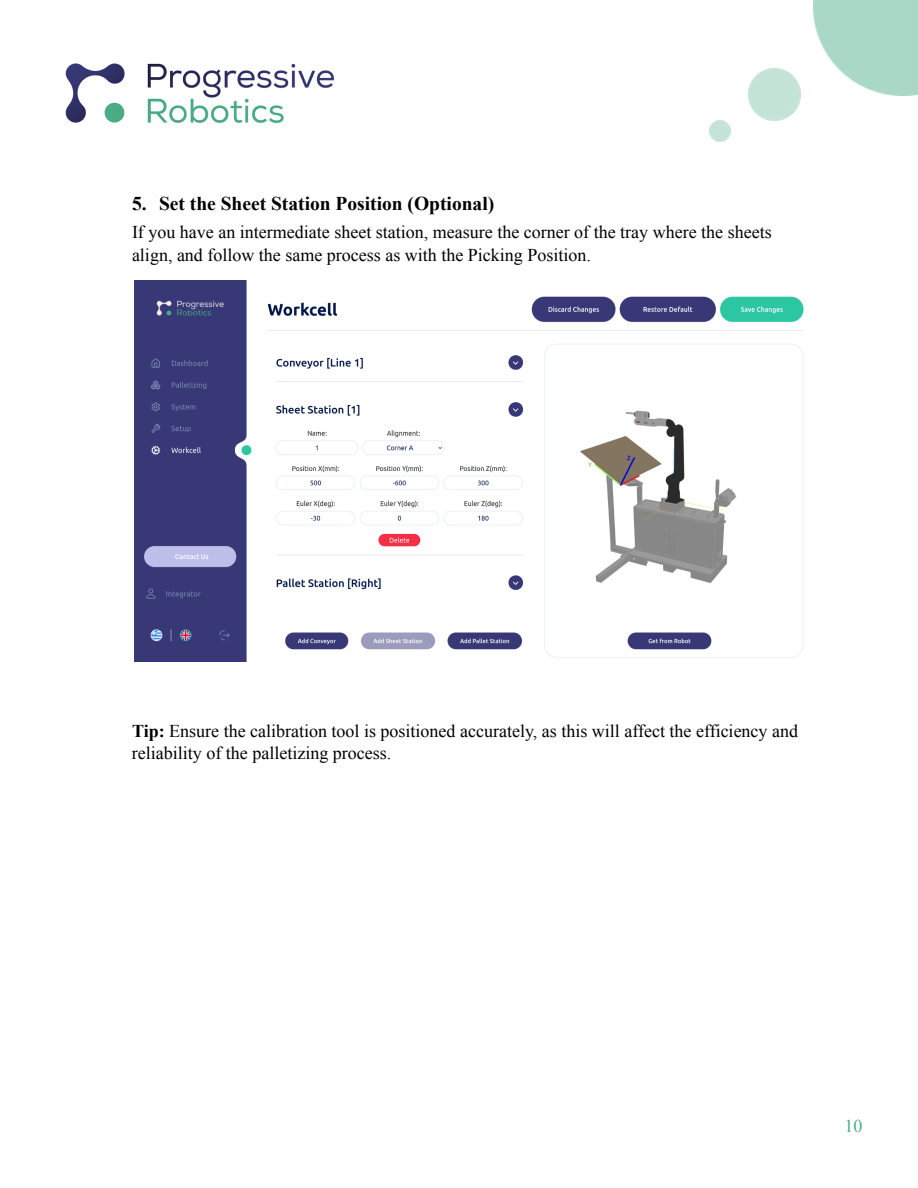
<style>
.page{position:relative;width:918px;height:1188px;background:#fff}
.page>*{position:absolute;margin:0;border:0;box-sizing:border-box;transform-origin:0 0}
.t1{font:700 19.5px "Times New Roman";color:#000}
.t2{font:18px/22.4px "Times New Roman";color:#000}
.t3{font:18px "Times New Roman";color:#4aac86}
.s1{font-weight:700}
</style>
<div class="page">
<img style="left:134px;top:281px;width:670px;height:381px">
<img style="left:65px;top:63px;width:269px;height:60px">
<img style="left:748px;top:69px;width:52px;height:51px">
<img style="left:709px;top:120px;width:21px;height:22px">
<img style="left:814px;top:0;width:104px;height:96px">
<p class="t1" style="left:132px;top:190px;width:364px">5. Set the Sheet Station Position (Optional)</p>
<p class="t2" style="left:132px;top:221px;width:641px">If you have an intermediate sheet station, measure the corner of the tray where the sheets align, and follow the same process as with the Picking Position.</p>
<p class="t2" style="left:132px;top:719px;width:668px"><span class="s1">Tip:</span> Ensure the calibration tool is positioned accurately, as this will affect the efficiency and reliability of the palletizing process.</p>
<p class="t3" style="left:844px;top:1114px;width:19px">10</p>
</div>
